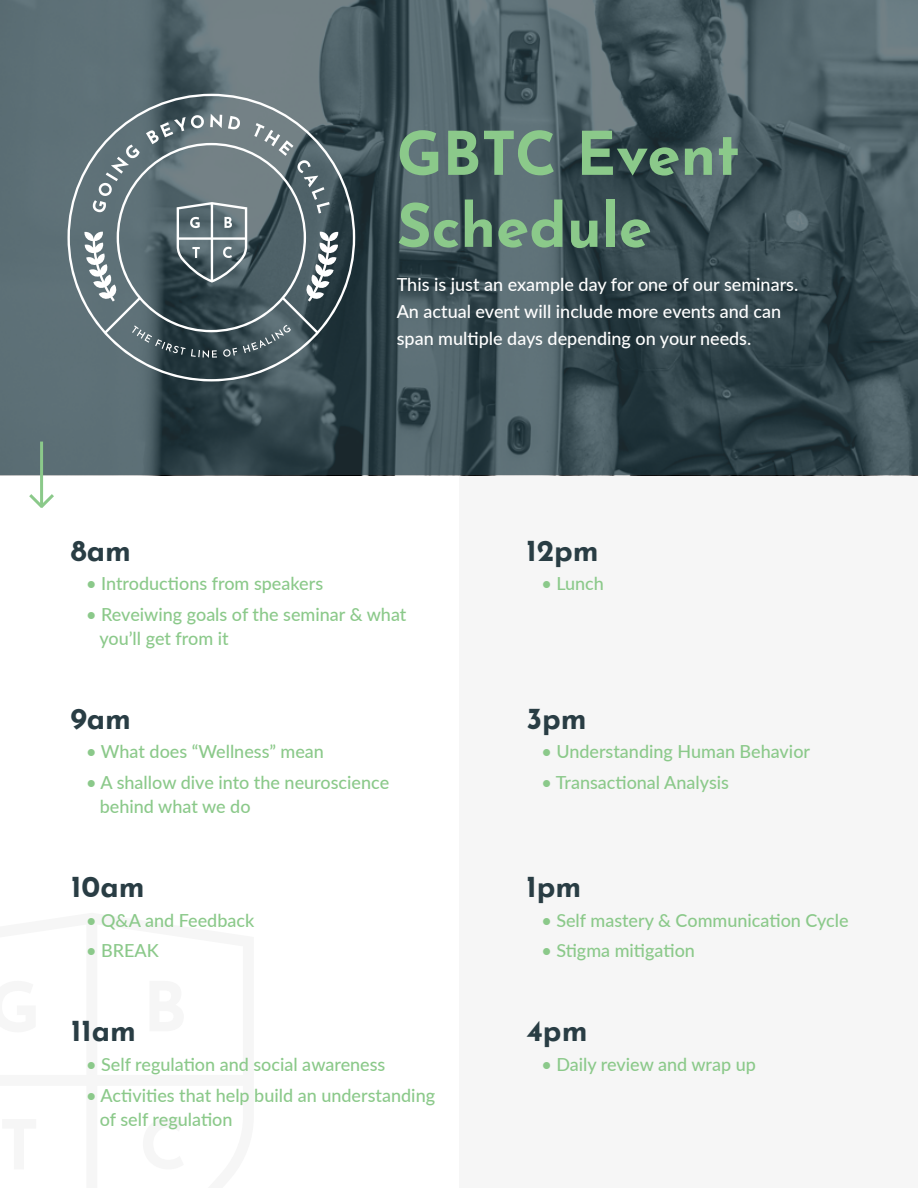
<style>
.page{position:relative;width:918px;height:1188px;background:#fff}
.page>*{position:absolute;margin:0;border:0;box-sizing:border-box;transform-origin:0 0}
.t1{font:700 60px/72px "Josefin Sans";color:#8bc98a}
.t2{font:700 30px "Josefin Sans";color:#293d44}
.t3{font:500 18px/24px "Lato";color:#8bc98a}
.t4{font:500 18px/27px "Lato";color:#fff}
</style>
<div class="page">
<div style="left:459px;top:476px;width:458px;height:711px;background:#f6f6f6"></div>
<svg style="left:0;top:0;width:918px;height:475px;background:#45575e"></svg>
<hr style="left:40px;top:442px;width:3px;height:64px;background:#8bc98a">
<svg style="left:29px;top:491px;width:25px;height:17px"></svg>
<svg style="left:67px;top:94px;width:288px;height:287px;background:#607076"></svg>
<h2 class="t2" style="left:71px;top:523px;width:62px">8am</h2>
<h1 class="t1" style="left:397px;top:109px;width:345px">GBTC Event<br>Schedule</h1>
<p class="t4" style="left:397px;top:271px;width:403px">This is just an example day for one of our seminars.<br>An actual event will include more events and can span multiple days depending on your needs.</p>
<h2 class="t2" style="left:526px;top:523px;width:74px">12pm</h2>
<p class="t3" style="left:86px;top:571px;width:238px">• Introductions from speakers</p>
<p class="t3" style="left:99px;top:602px;width:309px;text-indent:-13px">• Reveiwing goals of the seminar &amp; what you’ll get from it</p>
<h2 class="t2" style="left:70px;top:692px;width:62px">9am</h2>
<p class="t3" style="left:86px;top:739px;width:239px">• What does “Wellness” mean</p>
<p class="t3" style="left:100px;top:770px;width:291px;text-indent:-14px">• A shallow dive into the neuroscience behind what we do</p>
<h2 class="t2" style="left:71px;top:860px;width:75px">10am</h2>
<p class="t3" style="left:86px;top:907px;width:170px">• Q&amp;A and Feedback</p>
<p class="t3" style="left:86px;top:938px;width:74px">• BREAK</p>
<h2 class="t2" style="left:71px;top:1004px;width:66px">11am</h2>
<p class="t3" style="left:86px;top:1052px;width:301px">• Self regulation and social awareness</p>
<p class="t3" style="left:100px;top:1082px;width:337px;text-indent:-14px">• Activities that help build an understanding of self regulation</p>
<p class="t3" style="left:541px;top:571px;width:64px">• Lunch</p>
<h2 class="t2" style="left:526px;top:692px;width:62px">3pm</h2>
<p class="t3" style="left:541px;top:739px;width:270px">• Understanding Human Behavior</p>
<p class="t3" style="left:541px;top:770px;width:189px">• Transactional Analysis</p>
<h2 class="t2" style="left:526px;top:860px;width:56px">1pm</h2>
<p class="t3" style="left:541px;top:907px;width:309px">• Self mastery &amp; Communication Cycle</p>
<p class="t3" style="left:541px;top:938px;width:155px">• Stigma mitigation</p>
<h2 class="t2" style="left:526px;top:1004px;width:63px">4pm</h2>
<p class="t3" style="left:541px;top:1052px;width:216px">• Daily review and wrap up</p>
</div>
